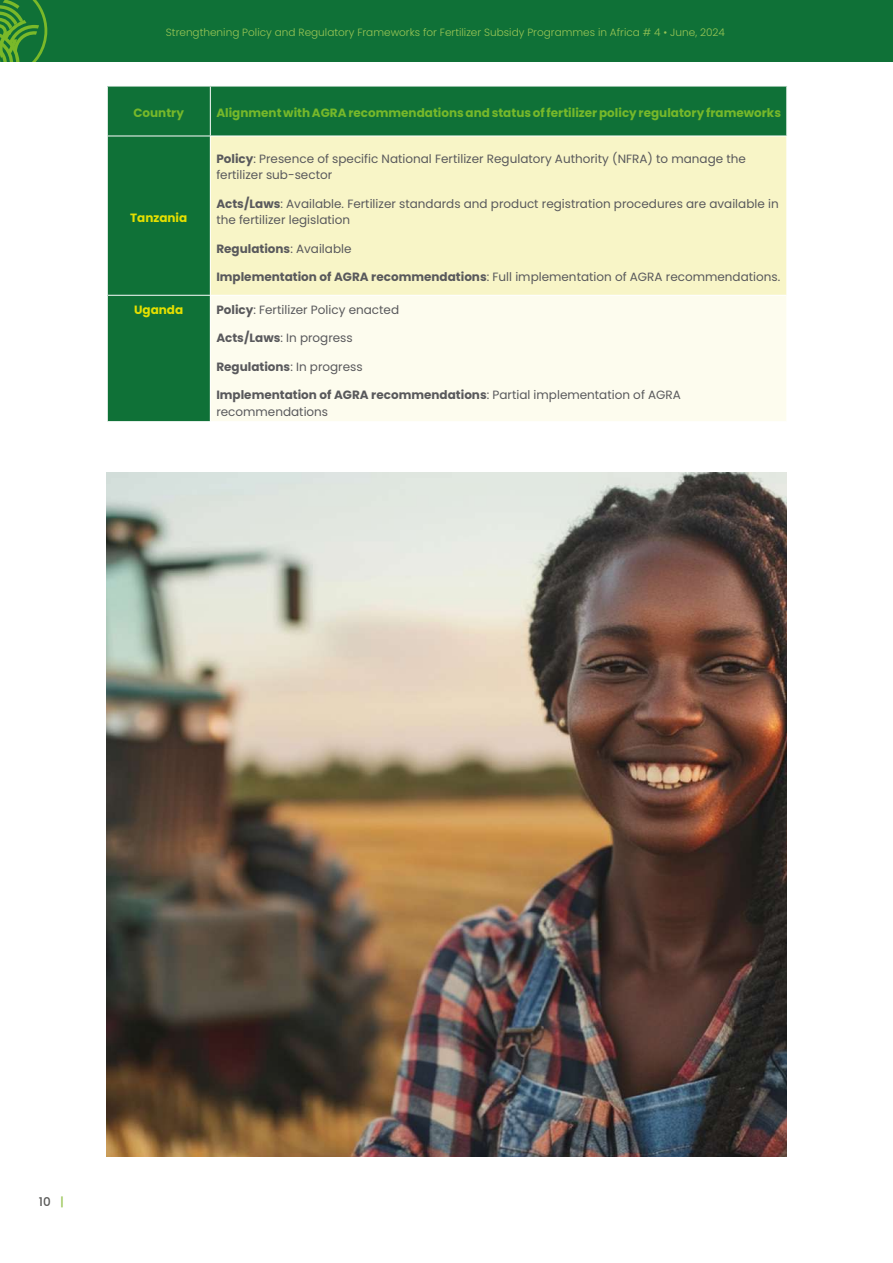
<style>
.page{position:relative;width:893px;height:1263px;background:#fff}
.page>*{position:absolute;margin:0;border:0;box-sizing:border-box;transform-origin:0 0}
.t1{font:12px/16.5px "Poppins";color:#59595c}
.t2{font:700 12px "Poppins";color:#76b82a}
.t3{font:700 12px "Poppins";color:#59595c}
.t4{font:700 12px "Poppins";color:#e4df00}
.t5{font:500 12px "Poppins";color:#575756}
.t6{font:300 10.5px "Poppins";color:#99c555}
.s1{font-weight:700}
.s2{font-weight:400}
.s3{color:#99c555}
</style>
<div class="page">
<div style="left:0;top:0;width:893px;height:62px;background:#0f7137"></div>
<svg style="left:0;top:0;width:47px;height:62px"></svg>
<div style="left:108px;top:87px;width:678px;height:334px;background:#0f7137"></div>
<div style="left:210px;top:136px;width:577px;height:159px;background:#f8f5c7"></div>
<div style="left:210px;top:295px;width:577px;height:127px;background:#fdfcee"></div>
<hr style="left:210px;top:87px;width:1px;height:49px;background:#fff">
<hr style="left:108px;top:136px;width:102px;height:1px;background:#fff">
<hr style="left:210px;top:136px;width:576px;height:1px;background:#fff">
<hr style="left:210px;top:136px;width:1px;height:159px;background:#fff">
<hr style="left:108px;top:295px;width:102px;height:1px;background:#fff">
<hr style="left:210px;top:295px;width:576px;height:1px;background:#fff">
<hr style="left:210px;top:296px;width:1px;height:125px;background:#fff">
<hr style="left:786px;top:136px;width:2px;height:159px;background:#fff">
<hr style="left:786px;top:295px;width:2px;height:126px;background:#fff">
<hr style="left:210px;top:421px;width:578px;height:2px;background:#fff">
<img style="left:106px;top:472px;width:681px;height:685px">
<p class="t6" style="left:166px;top:27px;width:560px">Strengthening Policy and Regulatory Frameworks for Fertilizer Subsidy Programmes in Africa # 4 • June, 2024</p>
<p class="t2" style="left:133px;top:106px;width:52px">Country</p>
<p class="t2" style="left:216px;top:106px;width:566px">Alignment with AGRA recommendations and status of fertilizer policy regulatory frameworks</p>
<p class="t4" style="left:130px;top:211px;width:59px">Tanzania</p>
<p class="t1" style="left:216px;top:150px;width:531px"><span class="s1">Policy</span>: Presence of specific National Fertilizer Regulatory Authority (NFRA) to manage the fertilizer sub-sector</p>
<p class="t1" style="left:216px;top:195px;width:564px"><span class="s1">Acts/Laws</span>: Available. Fertilizer standards and product registration procedures are available in the fertilizer legislation</p>
<p class="t3" style="left:216px;top:242px;width:137px">Regulations<span class="s2">: Available</span></p>
<p class="t1" style="left:216px;top:269px;width:565px"><span class="s1">Implementation of AGRA recommendations</span>: Full implementation of AGRA recommendations.</p>
<p class="t4" style="left:134px;top:303px;width:51px">Uganda</p>
<p class="t1" style="left:216px;top:301px;width:184px"><span class="s1">Policy</span>: Fertilizer Policy enacted</p>
<p class="t1" style="left:216px;top:330px;width:138px"><span class="s1">Acts/Laws</span>: In progress</p>
<p class="t3" style="left:216px;top:360px;width:148px">Regulations<span class="s2">: In progress</span></p>
<p class="t1" style="left:216px;top:387px;width:466px"><span class="s1">Implementation of AGRA recommendations</span>: Partial implementation of AGRA recommendations</p>
<p class="t5" style="left:39px;top:1195px;width:27px">10 <span class="s3">|</span></p>
</div>
